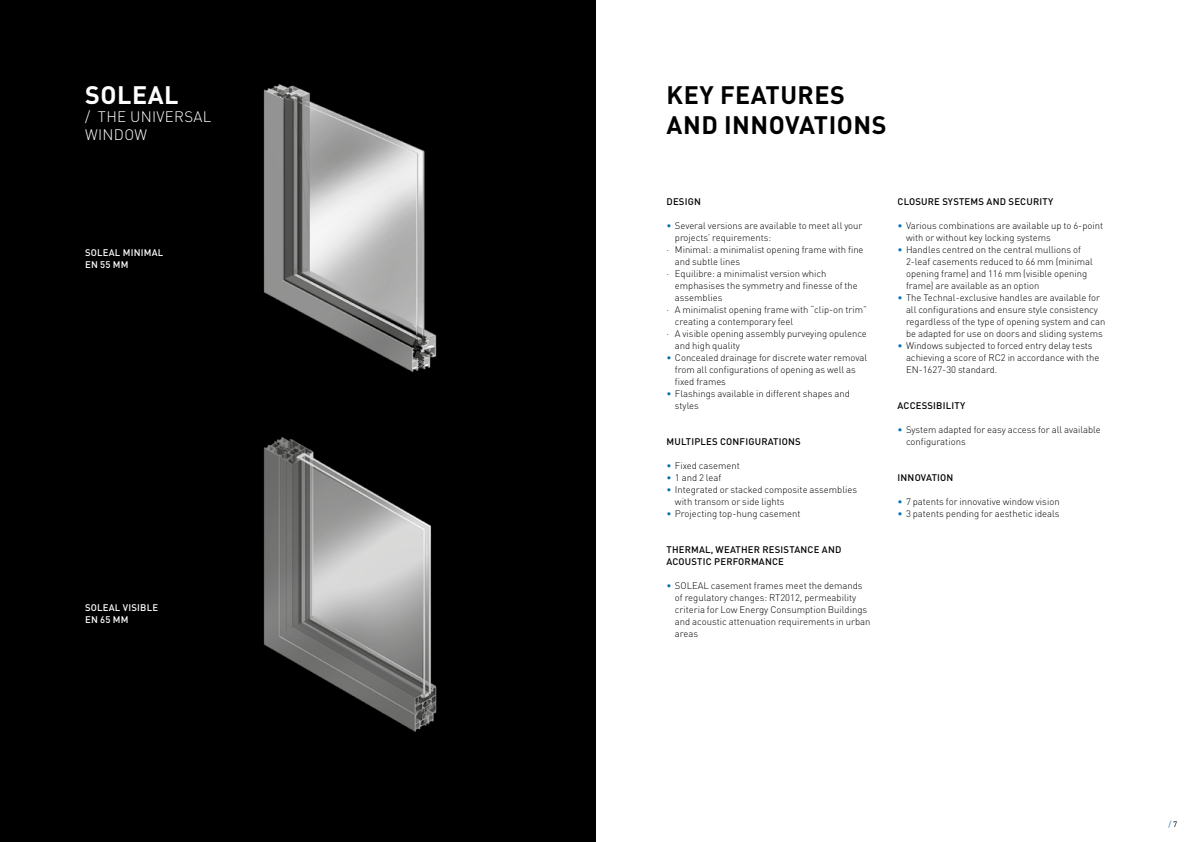
<style>
.page{position:relative;width:1191px;height:842px;background:#fff}
.page>*{position:absolute;margin:0;border:0;box-sizing:border-box;transform-origin:0 0}
.t1{font:700 25px/30px "DIN Pro";letter-spacing:.02em;color:#000}
.t2{font:700 25px "DIN Pro";letter-spacing:.02em;color:#fff}
.t3{font:300 15px/18px "DIN Pro";letter-spacing:.02em;color:#fff}
.t4{font:300 9.5px/12px "DIN Pro";color:#000}
.t5{font:500 9.5px/12px "DIN Pro";letter-spacing:.02em;color:#000}
.t6{font:500 9.5px/12px "DIN Pro";letter-spacing:.02em;color:#fff}
.t7{font:8px "DIN Pro";color:#006eb7}
.s1{color:#006eb7}
.s2{color:#000}
</style>
<div class="page">
<img style="left:0;top:0;width:595px;height:842px">
<h1 class="t2" style="left:85px;top:74px;width:95px">SOLEAL</h1>
<h2 class="t3" style="left:85px;top:106px;width:128px">/ THE UNIVERSAL<br>WINDOW</h2>
<p class="t6" style="left:85px;top:246px;width:80px">SOLEAL MINIMAL<br>EN 55 MM</p>
<p class="t6" style="left:85px;top:600px;width:74px">SOLEAL VISIBLE<br>EN 65 MM</p>
<h1 class="t1" style="left:666px;top:77px;width:221px">KEY FEATURES<br>AND INNOVATIONS</h1>
<p class="t5" style="left:666px;top:195px;width:36px">DESIGN</p>
<p class="t4" style="left:666px;top:219px;width:198px"><span class="s1">•</span> Several versions are available to meet all your</p>
<p class="t4" style="left:675px;top:231px;width:98px">projects’ requirements:</p>
<p class="t4" style="left:666px;top:243px;width:199px">· Minimal: a minimalist opening frame with fine</p>
<p class="t4" style="left:675px;top:255px;width:67px">and subtle lines</p>
<p class="t4" style="left:666px;top:267px;width:162px">· Equilibre: a minimalist version which</p>
<p class="t4" style="left:675px;top:279px;width:184px">emphasises the symmetry and finesse of the</p>
<p class="t4" style="left:675px;top:291px;width:49px">assemblies</p>
<p class="t4" style="left:666px;top:303px;width:202px">· A minimalist opening frame with “clip-on trim”</p>
<p class="t4" style="left:675px;top:315px;width:120px">creating a contemporary feel</p>
<p class="t4" style="left:666px;top:327px;width:202px">· A visible opening assembly purveying opulence</p>
<p class="t4" style="left:675px;top:339px;width:67px">and high quality</p>
<p class="t4" style="left:675px;top:351px;width:194px;text-indent:-9px"><span class="s1">•</span> Concealed drainage for discrete water removal from all configurations of opening as well as fixed frames</p>
<p class="t4" style="left:675px;top:387px;width:176px;text-indent:-9px"><span class="s1">•</span> Flashings available in different shapes and styles</p>
<p class="t5" style="left:666px;top:435px;width:136px">MULTIPLES CONFIGURATIONS</p>
<p class="t4" style="left:666px;top:459px;width:75px"><span class="s1">•</span> Fixed casement</p>
<p class="t4" style="left:666px;top:471px;width:56px"><span class="s1">•</span> 1 and 2 leaf</p>
<p class="t4" style="left:675px;top:483px;width:184px;text-indent:-9px"><span class="s1">•</span> Integrated or stacked composite assemblies with transom or side lights</p>
<p class="t4" style="left:666px;top:507px;width:136px"><span class="s1">•</span> Projecting top-hung casement</p>
<p class="t5" style="left:666px;top:543px;width:176px">THERMAL, WEATHER RESISTANCE AND<br>ACOUSTIC PERFORMANCE</p>
<p class="t4" style="left:675px;top:579px;width:197px;text-indent:-9px"><span class="s1">•</span> SOLEAL casement frames meet the demands of regulatory changes: RT2012, permeability criteria for Low Energy Consumption Buildings and acoustic attenuation requirements in urban areas</p>
<p class="t5" style="left:897px;top:195px;width:157px">CLOSURE SYSTEMS AND SECURITY</p>
<p class="t4" style="left:906px;top:219px;width:199px;text-indent:-9px"><span class="s1">•</span> Various combinations are available up to 6-point with or without key locking systems</p>
<p class="t4" style="left:906px;top:243px;width:188px;text-indent:-9px"><span class="s1">•</span> Handles centred on the central mullions of 2-leaf casements reduced to 66 mm (minimal opening frame) and 116 mm (visible opening frame) are available as an option</p>
<p class="t4" style="left:906px;top:291px;width:201px;text-indent:-9px"><span class="s1">•</span> The Technal-exclusive handles are available for all configurations and ensure style consistency regardless of the type of opening system and can be adapted for use on doors and sliding systems</p>
<p class="t4" style="left:906px;top:339px;width:195px;text-indent:-9px"><span class="s1">•</span> Windows subjected to forced entry delay tests achieving a score of RC2 in accordance with the<br>EN-1627-30 standard.</p>
<p class="t5" style="left:897px;top:399px;width:69px">ACCESSIBILITY</p>
<p class="t4" style="left:906px;top:423px;width:196px;text-indent:-9px"><span class="s1">•</span> System adapted for easy access for all available configurations</p>
<p class="t5" style="left:897px;top:471px;width:57px">INNOVATION</p>
<p class="t4" style="left:897px;top:495px;width:164px"><span class="s1">•</span> 7 patents for innovative window vision</p>
<p class="t4" style="left:897px;top:507px;width:164px"><span class="s1">•</span> 3 patents pending for aesthetic ideals</p>
<p class="t7" style="left:1168px;top:818px;width:11px">/ <span class="s2">7</span></p>
</div>
